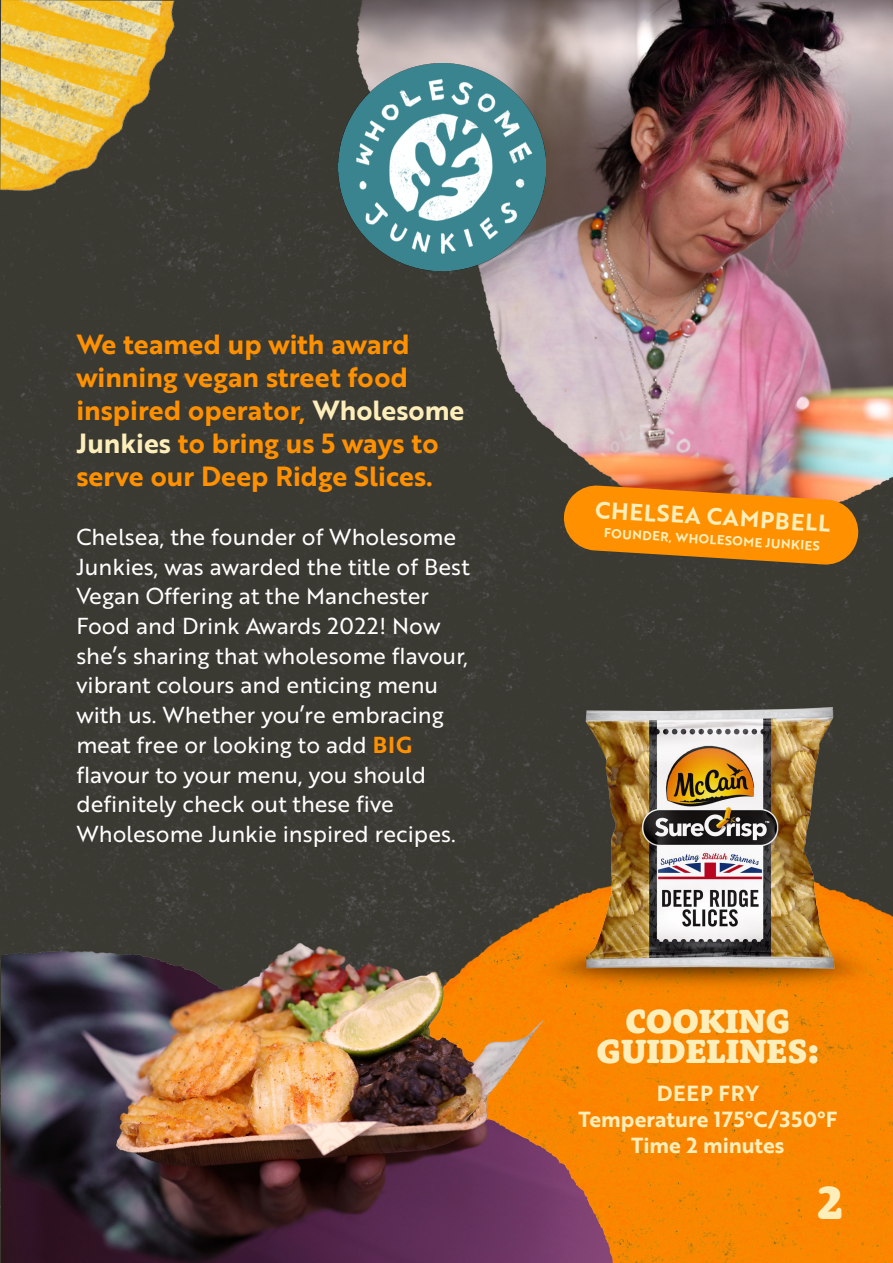
<style>
.page{position:relative;width:893px;height:1263px;background:#3a3932}
.page>*{position:absolute;margin:0;border:0;box-sizing:border-box;transform-origin:0 0}
.t1{font:900 47.7px "Rooney";color:#fdeeba}
.t2{font:900 34.5px "Rooney";color:#fdeeba}
.t3{font:27px/33px "Brother 1816 Bold";color:#ff9100}
.t4{font:22.95px "Brother 1816 Bold";color:#fdeeba}
.t5{font:22.5px/29.7px "Brother 1816 Regular";color:#fff}
.t6{font:21.3px "Brother 1816 Bold";color:#fdeeba}
.t7{font:12.75px "Brother 1816 Bold";color:#fdeeba}
.s1{color:#fdeeba}
.s2{font-family:"Brother 1816 Bold";color:#ff9100}
</style>
<div class="page">
<img style="left:214px;top:821px;width:679px;height:442px">
<img style="left:1px;top:868px;width:663px;height:395px">
<img style="left:0;top:0;width:210px;height:229px">
<img style="left:330px;top:0;width:563px;height:525px">
<img style="left:339px;top:64px;width:207px;height:207px">
<svg style="left:563px;top:484px;width:296px;height:82px"></svg>
<img style="left:526px;top:937px;width:354px;height:71px">
<img style="left:579px;top:702px;width:259px;height:272px">
<p class="t3" style="left:76px;top:326px;width:390px">We teamed up with award winning vegan street food inspired operator, <span class="s1">Wholesome<br>Junkies</span> to bring us 5 ways to serve our Deep Ridge Slices.</p>
<p class="t5" style="left:76px;top:521px;width:395px">Chelsea, the founder of Wholesome Junkies, was awarded the title of Best Vegan Offering at the Manchester Food and Drink Awards 2022! Now she’s sharing that wholesome flavour, vibrant colours and enticing menu with us. Whether you’re embracing meat free or looking to add <span class="s2">BIG </span>flavour to your menu, you should definitely check out these five Wholesome Junkie inspired recipes.</p>
<p class="t4" style="left:596px;top:493px;width:237px;rotate:3deg">CHELSEA CAMPBELL</p>
<p class="t7" style="left:604px;top:524px;width:218px;rotate:3deg">FOUNDER, WHOLESOME JUNKIES</p>
<p class="t2" style="left:625px;top:998px;width:166px">COOKING</p>
<p class="t2" style="left:597px;top:1028px;width:224px">GUIDELINES:</p>
<p class="t6" style="left:657px;top:1077px;width:104px">DEEP FRY</p>
<p class="t6" style="left:578px;top:1103px;width:260px">Temperature 175°C/350°F</p>
<p class="t6" style="left:631px;top:1129px;width:155px">Time 2 minutes</p>
<p class="t1" style="left:818px;top:1171px;width:27px">2</p>
</div>
